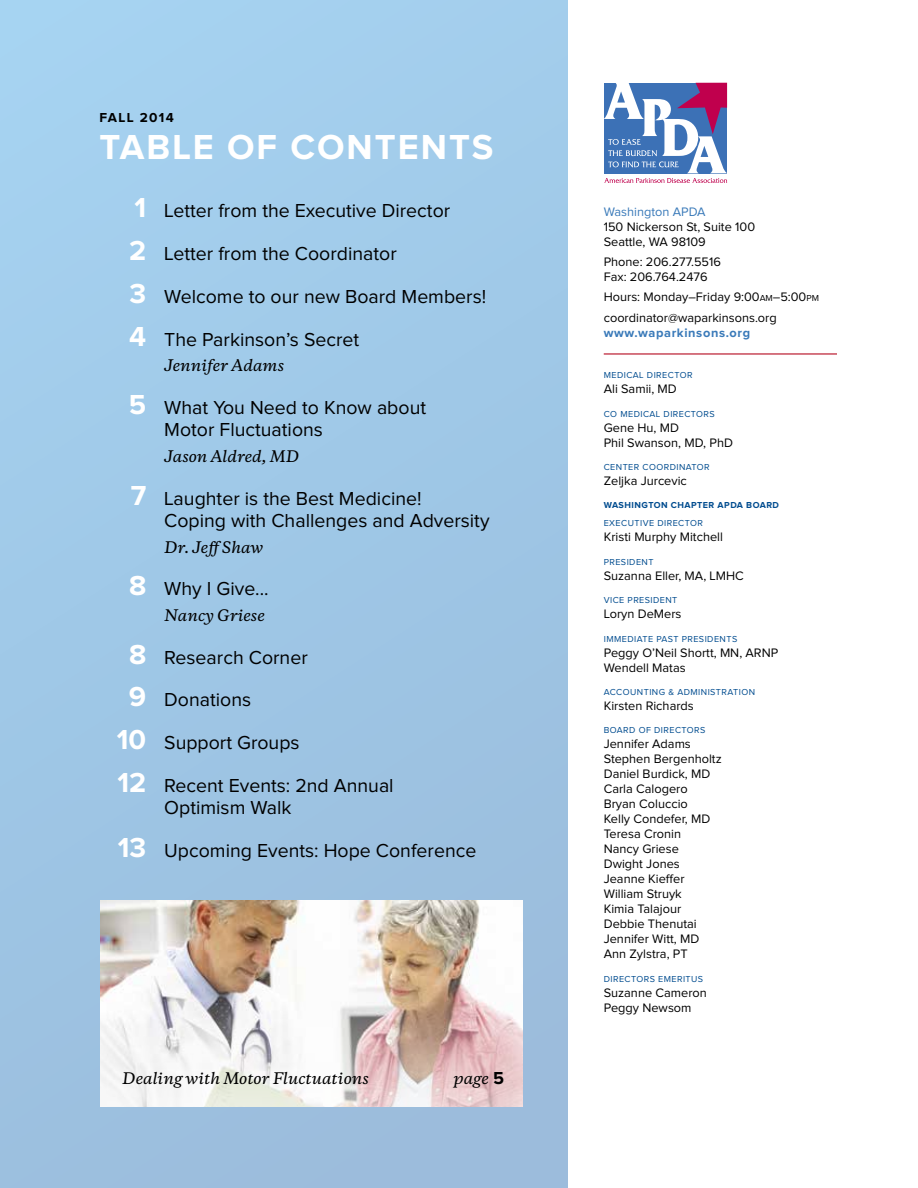
<style>
.page{position:relative;width:918px;height:1188px;background:#fff}
.page>*{position:absolute;margin:0;border:0;box-sizing:border-box;transform-origin:0 0}
.t1{font:700 36px "Proxima Nova";letter-spacing:.055em;color:#fff}
.t2{font:19.5px/42.8px "Proxima Nova";color:#000}
.t3{font:italic 500 15px "Galaxie Copernicus";color:#000}
.t4{font:700 13.5px "Proxima Nova";letter-spacing:.1em;color:#000}
.t5{font:12.75px/15px "Proxima Nova";color:#000}
.t6{font:700 12.75px "Proxima Nova";letter-spacing:.05em;color:#3a7ab9}
.t7{font:12.75px "Proxima Nova";color:#3a7ab9}
.t8{font:9px "Proxima Nova";letter-spacing:.05em;color:#014c8f}
.t9{font:700 9px "Proxima Nova";letter-spacing:.05em;color:#014c8f}
.s1{font-weight:700;font-size:28.5px;color:#fff}
.s2{font-family:"Proxima Nova";font-weight:700;font-style:normal;font-size:18px}
.s3{font-size:9px}
</style>
<div class="page">
<hr style="left:604px;top:353px;width:233px;height:2px;background:#c84859">
<div style="left:0;top:0;width:568px;height:1188px;background:#9fc8e7"></div>
<svg style="left:604px;top:82px;width:123px;height:101px"></svg>
<img style="left:100px;top:900px;width:422px;height:206px">
<p class="t4" style="left:99px;top:110px;width:76px">FALL 2014</p>
<h1 class="t1" style="left:99px;top:127px;width:396px">TABLE OF CONTENTS</h1>
<h2 class="t2" style="left:129px;top:189px;width:359px"><span class="s1">1</span> Letter from the Executive Director<br><span class="s1">2</span> Letter from the Coordinator<br><span class="s1">3</span> Welcome to our new Board Members!<br><span class="s1">4</span> The Parkinson’s Secret</h2>
<p class="t3" style="left:164px;top:355px;width:121px">Jennifer Adams</p>
<h2 class="t2" style="left:164px;top:396px;width:263px;line-height:22.5px;text-indent:-35px"><span class="s1">5</span> What You Need to Know about<br>Motor Fluctuations</h2>
<p class="t3" style="left:164px;top:446px;width:136px">Jason Aldred, MD</p>
<h2 class="t2" style="left:164px;top:487px;width:327px;line-height:22.5px;text-indent:-34px"><span class="s1">7</span> Laughter is the Best Medicine!<br>Coping with Challenges and Adversity</h2>
<p class="t3" style="left:164px;top:537px;width:101px">Dr. Jeff Shaw</p>
<h2 class="t2" style="left:129px;top:567px;width:141px"><span class="s1">8</span> Why I Give...</h2>
<p class="t3" style="left:164px;top:605px;width:102px">Nancy Griese</p>
<h2 class="t2" style="left:129px;top:636px;width:180px"><span class="s1">8</span> Research Corner</h2>
<h2 class="t2" style="left:129px;top:678px;width:124px"><span class="s1">9</span> Donations</h2>
<h2 class="t2" style="left:117px;top:721px;width:184px"><span class="s1">10</span> Support Groups</h2>
<h2 class="t2" style="left:117px;top:764px;width:278px"><span class="s1">12</span> Recent Events: 2nd Annual</h2>
<h2 class="t2" style="left:118px;top:786px;width:360px;text-indent:46px">Optimism Walk<br><span class="s1">13</span> Upcoming Events: Hope Conference</h2>
<p class="t3" style="left:122px;top:1068px;width:248px">Dealing with Motor Fluctuations</p>
<p class="t3" style="left:454px;top:1068px;width:52px">page <span class="s2">5</span></p>
<p class="t7" style="left:604px;top:204px;width:103px">Washington APDA</p>
<p class="t5" style="left:604px;top:219px;width:153px">150 Nickerson St, Suite 100<br>Seattle, WA 98109</p>
<p class="t5" style="left:604px;top:254px;width:119px">Phone: 206.277.5516<br>Fax: 206.764.2476</p>
<p class="t5" style="left:604px;top:287px;width:217px;line-height:20.4px">Hours: Monday–Friday 9:00<span class="s3">AM</span>–5:00<span class="s3">PM </span>coordinator@waparkinsons.org</p>
<p class="t6" style="left:604px;top:325px;width:148px">www.waparkinsons.org</p>
<p class="t8" style="left:604px;top:370px;width:90px">MEDICAL DIRECTOR</p>
<p class="t5" style="left:604px;top:381px;width:75px">Ali Samii, MD</p>
<p class="t8" style="left:604px;top:409px;width:113px">CO MEDICAL DIRECTORS</p>
<p class="t5" style="left:604px;top:420px;width:131px">Gene Hu, MD<br>Phil Swanson, MD, PhD</p>
<p class="t8" style="left:604px;top:462px;width:108px">CENTER COORDINATOR</p>
<p class="t5" style="left:604px;top:473px;width:85px">Zeljka Jurcevic</p>
<p class="t9" style="left:604px;top:500px;width:177px">WASHINGTON CHAPTER APDA BOARD</p>
<p class="t8" style="left:604px;top:518px;width:101px">EXECUTIVE DIRECTOR</p>
<p class="t5" style="left:604px;top:529px;width:121px">Kristi Murphy Mitchell</p>
<p class="t8" style="left:604px;top:557px;width:51px">PRESIDENT</p>
<p class="t5" style="left:604px;top:568px;width:142px">Suzanna Eller, MA, LMHC</p>
<p class="t8" style="left:604px;top:595px;width:75px">VICE PRESIDENT</p>
<p class="t5" style="left:604px;top:606px;width:79px">Loryn DeMers</p>
<p class="t8" style="left:604px;top:634px;width:135px">IMMEDIATE PAST PRESIDENTS</p>
<p class="t5" style="left:604px;top:645px;width:176px">Peggy O’Neil Shortt, MN, ARNP<br>Wendell Matas</p>
<p class="t8" style="left:604px;top:687px;width:153px">ACCOUNTING &amp; ADMINISTRATION</p>
<p class="t5" style="left:604px;top:698px;width:92px">Kirsten Richards</p>
<p class="t8" style="left:604px;top:725px;width:103px">BOARD OF DIRECTORS</p>
<p class="t5" style="left:604px;top:736px;width:119px">Jennifer Adams<br>Stephen Bergenholtz<br>Daniel Burdick, MD<br>Carla Calogero<br>Bryan Coluccio<br>Kelly Condefer, MD<br>Teresa Cronin<br>Nancy Griese<br>Dwight Jones<br>Jeanne Kieffer<br>William Struyk<br>Kimia Talajour<br>Debbie Thenutai<br>Jennifer Witt, MD<br>Ann Zylstra, PT</p>
<p class="t8" style="left:604px;top:974px;width:101px">DIRECTORS EMERITUS</p>
<p class="t5" style="left:604px;top:985px;width:105px">Suzanne Cameron<br>Peggy Newsom</p>
</div>
